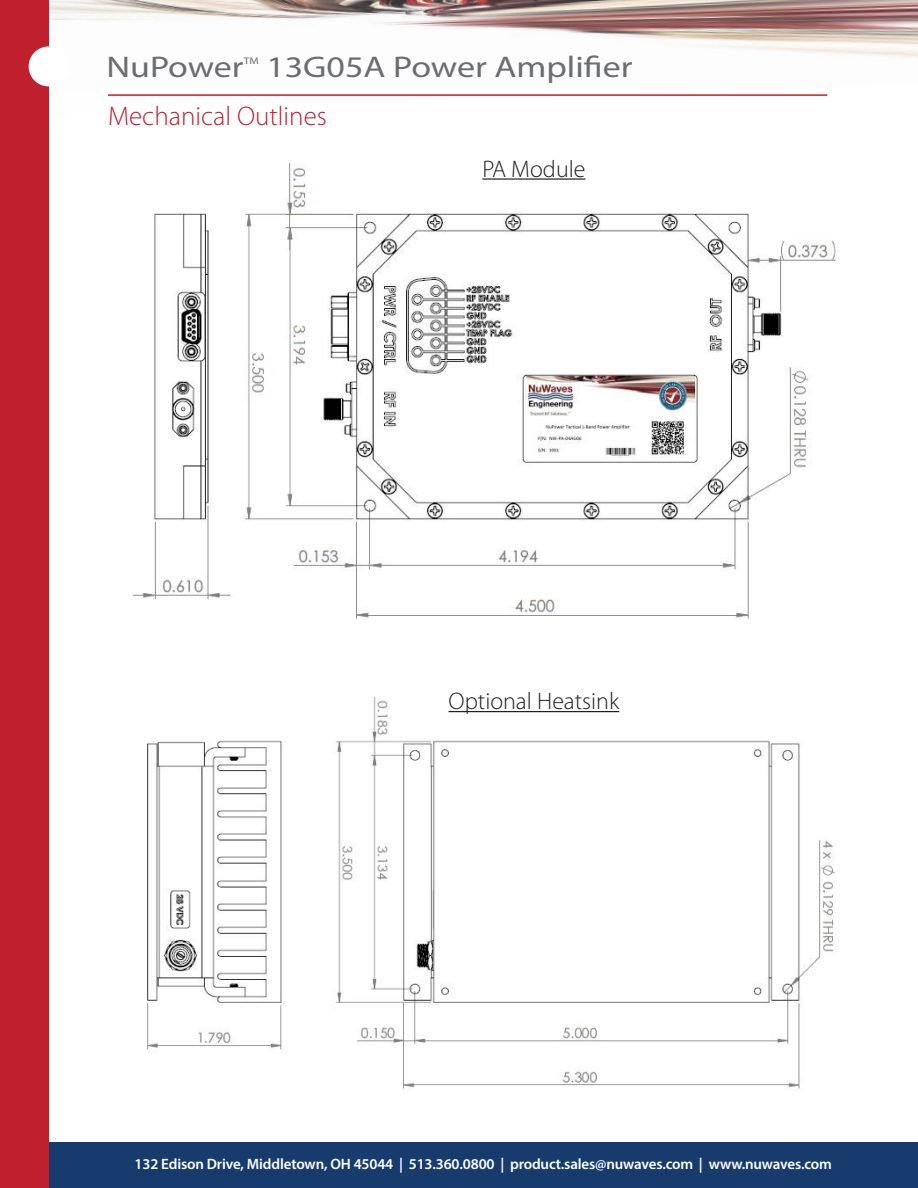
<style>
.page{position:relative;width:918px;height:1188px;background:#fff}
.page>*{position:absolute;margin:0;border:0;box-sizing:border-box;transform-origin:0 0}
.product_name{font:30px "Myriad Pro";color:#6c6d70;scale:1.2 1}
.sub_heads{font:300 27px "Myriad Pro";color:#c0202e}
.t1{font:300 24px "Myriad Pro";color:#231f20}
.t2{font:600 15px "Myriad Pro";letter-spacing:-.01em;color:#fff}
.product_name-2{font:9.6px "Myriad Pro";color:#6c6d70;scale:1.2 1}
</style>
<div class="page">
<div style="left:37px;top:1143px;width:881px;height:45px;background:#183b6e"></div>
<img style="left:49px;top:0;width:869px;height:96px">
<div style="left:0;top:0;width:49px;height:1188px;background:#c0202e"></div>
<div style="left:29px;top:46px;width:40px;height:40px;background:#fff;border-radius:50%"></div>
<hr style="left:108px;top:94px;width:719px;height:2px;background:#c0202e">
<img style="left:132px;top:163px;width:707px;height:457px">
<img style="left:147px;top:696px;width:688px;height:393px">
<hr style="left:482px;top:178px;width:103px;height:2px;background:#231f20">
<hr style="left:449px;top:711px;width:170px;height:1px;background:#231f20">
<p class="product_name" style="left:106px;top:48px;width:116px">NuPower</p>
<p class="product_name-2" style="left:244px;top:54px;width:14px">TM</p>
<p class="product_name" style="left:266px;top:48px;width:307px">13G05A Power Amplifier</p>
<p class="sub_heads" style="left:108px;top:100px;width:220px">Mechanical Outlines</p>
<p class="t1" style="left:482px;top:154px;width:105px">PA Module</p>
<p class="t1" style="left:449px;top:687px;width:172px">Optional Heatsink</p>
<p class="t2" style="left:135px;top:1155px;width:699px">132 Edison Drive, Middletown, OH 45044 | 513.360.0800 | product.sales@nuwaves.com | www.nuwaves.com</p>
</div>
